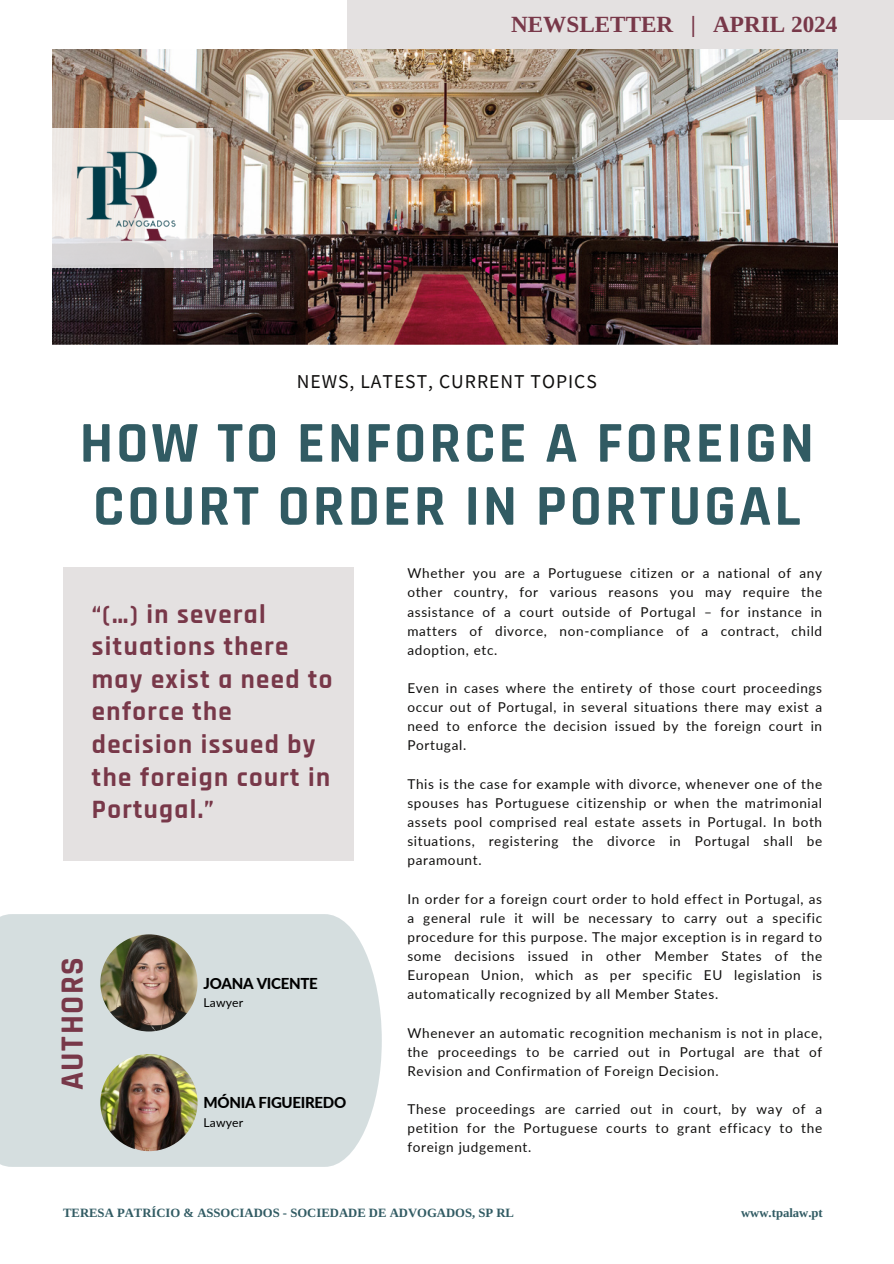
<style>
.page{position:relative;width:894px;height:1264px;background:#fff}
.page>*{position:absolute;margin:0;border:0;box-sizing:border-box;transform-origin:0 0}
.t1{font:700 58.35px/63px "Rajdhani";letter-spacing:.05em;color:#315b63}
.t2{font:700 32.85px "Rajdhani";letter-spacing:.05em;color:#783849}
.t3{font:700 26.7px/32.7px "Rajdhani";letter-spacing:.05em;color:#783849}
.t4{font:700 23.25px "Libra Serif Modern";color:#783849}
.t5{font:19.65px "Source Sans Pro";letter-spacing:.05em;color:#100f0e}
.t6{font:800 15px "Lato";letter-spacing:-.02em;color:#000}
.t7{font:13.5px/19.2px "Lato";letter-spacing:.05em;color:#100f0e;text-align:justify}
.t8{font:700 12.75px "Libra Serif Modern";color:#315b63}
.t9{font:12.15px "Lato";letter-spacing:.01em;color:#000}
</style>
<div class="page">
<div style="left:63px;top:567px;width:290px;height:293px;background:#e4e1e1"></div>
<div style="left:347px;top:0;width:546px;height:119px;background:#e4e1e1"></div>
<div style="left:0;top:914px;width:381px;height:252px;background:#d5dedf"></div>
<img style="left:100px;top:934px;width:97px;height:97px;border-radius:50%">
<img style="left:100px;top:1054px;width:97px;height:97px;border-radius:50%">
<img style="left:52px;top:50px;width:784px;height:294px">
<svg style="left:52px;top:128px;width:161px;height:140px;background:#e5e1df"></svg>
<img style="left:65px;top:138px;width:133px;height:118px">
<p class="t4" style="left:511px;top:11px;width:328px">NEWSLETTER | APRIL 2024</p>
<h5 class="t5" style="left:296px;top:368px;width:301px">NEWS, LATEST, CURRENT TOPICS</h5>
<p class="t1" style="left:80px;top:413px;width:735px">HOW TO ENFORCE A FOREIGN<br>COURT ORDER IN PORTUGAL</p>
<h6 class="t3" style="left:92px;top:598px;width:242px">“(…) in several situations there may exist a need to enforce the decision issued by the foreign court in<br>Portugal.”</h6>
<p class="t2" style="left:52px;top:1090px;width:135px;rotate:-90deg">AUTHORS</p>
<p class="t6" style="left:203px;top:973px;width:116px">JOANA VICENTE</p>
<p class="t9" style="left:203px;top:994px;width:41px">Lawyer</p>
<p class="t6" style="left:203px;top:1093px;width:144px">MÓNIA FIGUEIREDO</p>
<p class="t9" style="left:203px;top:1114px;width:41px">Lawyer</p>
<h1 class="t7" style="left:407px;top:563px;width:416px">Whether you are a Portuguese citizen or a national of any other country, for various reasons you may require the assistance of a court outside of Portugal – for instance in matters of divorce, non-compliance of a contract, child adoption, etc.</h1>
<p class="t7" style="left:407px;top:678px;width:416px">Even in cases where the entirety of those court proceedings occur out of Portugal, in several situations there may exist a need to enforce the decision issued by the foreign court in Portugal.</p>
<h3 class="t7" style="left:407px;top:774px;width:416px">This is the case for example with divorce, whenever one of the spouses has Portuguese citizenship or when the matrimonial assets pool comprised real estate assets in Portugal. In both situations, registering the divorce in Portugal shall be paramount.</h3>
<h2 class="t7" style="left:407px;top:888px;width:416px">In order for a foreign court order to hold effect in Portugal, as a general rule it will be necessary to carry out a specific procedure for this purpose. The major exception is in regard to some decisions issued in other Member States of the European Union, which as per specific EU legislation is automatically recognized by all Member States.</h2>
<p class="t7" style="left:407px;top:1022px;width:416px">Whenever an automatic recognition mechanism is not in place, the proceedings to be carried out in Portugal are that of Revision and Confirmation of Foreign Decision.</p>
<p class="t7" style="left:407px;top:1099px;width:416px">These proceedings are carried out in court, by way of a petition for the Portuguese courts to grant efficacy to the foreign judgement.</p>
<h6 class="t8" style="left:63px;top:1204px;width:452px">TERESA PATRÍCIO &amp; ASSOCIADOS - SOCIEDADE DE ADVOGADOS, SP RL</h6>
<p class="t8" style="left:740px;top:1204px;width:83px">www.tpalaw.pt</p>
</div>
